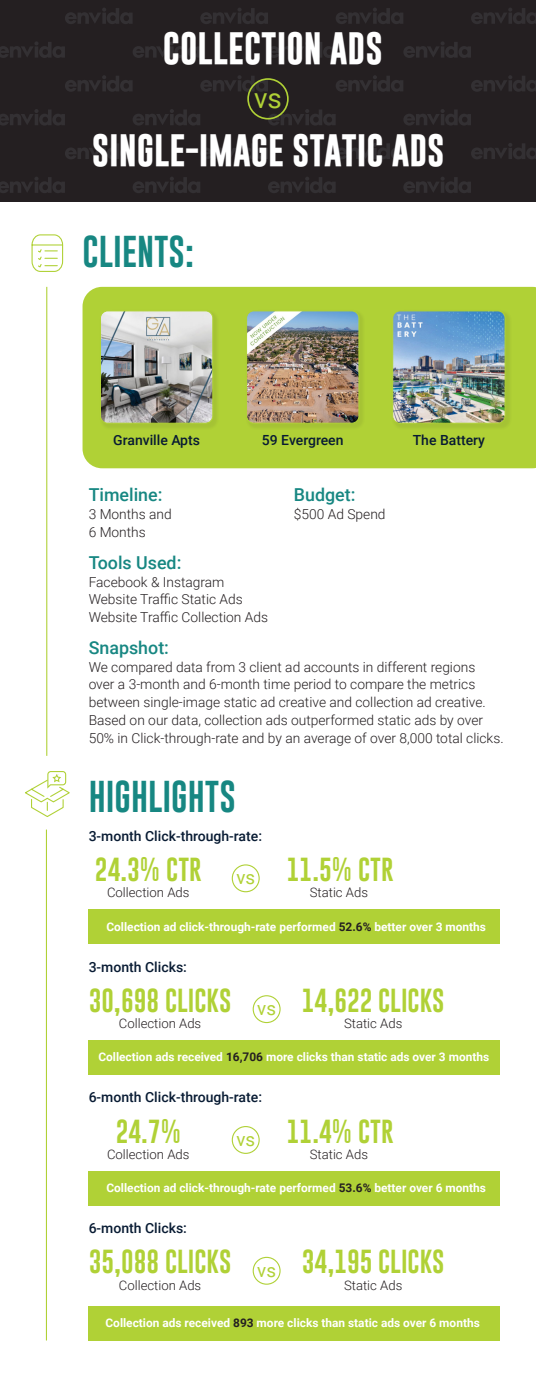
<style>
.page{position:relative;width:536px;height:1386px;background:#fff}
.page>*{position:absolute;margin:0;border:0;box-sizing:border-box;transform-origin:0 0}
.t1{font:700 32.81px "Gobold";color:#fff}
.t2{font:32.55px "Gobold";color:#178782}
.t3{font:27.82px "Roboto";color:#b0d136}
.t4{font:24.32px "Gobold";color:#b0d136}
.t5{font:18.72px "Roboto";color:#b0d136}
.t6{font:500 17.85px "Roboto";color:#178782}
.t7{font:500 14px "Roboto";color:#081b33}
.t8{font:300 13.74px/17.8px "Roboto";color:#241f21}
.t9{font:300 13.12px "Roboto";color:#241f21}
.t10{font:700 11.9px "Roboto";color:#fff}
.s1{color:#241f21}
</style>
<div class="page">
<div style="left:82px;top:287px;width:454px;height:181px;background:#b0d136"></div>
<div style="left:0;top:0;width:536px;height:201px;background:#241f21"></div>
<svg style="left:65px;top:8px;width:68px;height:16px"></svg>
<svg style="left:200px;top:8px;width:68px;height:16px"></svg>
<svg style="left:336px;top:8px;width:67px;height:16px"></svg>
<svg style="left:471px;top:8px;width:65px;height:16px"></svg>
<svg style="left:0;top:42px;width:65px;height:16px"></svg>
<svg style="left:133px;top:42px;width:67px;height:16px"></svg>
<svg style="left:268px;top:42px;width:67px;height:16px"></svg>
<svg style="left:404px;top:42px;width:67px;height:16px"></svg>
<svg style="left:65px;top:75px;width:68px;height:17px"></svg>
<svg style="left:200px;top:75px;width:68px;height:17px"></svg>
<svg style="left:336px;top:75px;width:67px;height:17px"></svg>
<svg style="left:471px;top:75px;width:65px;height:17px"></svg>
<svg style="left:0;top:109px;width:65px;height:16px"></svg>
<svg style="left:133px;top:109px;width:67px;height:16px"></svg>
<svg style="left:268px;top:109px;width:67px;height:16px"></svg>
<svg style="left:403px;top:109px;width:68px;height:16px"></svg>
<svg style="left:65px;top:143px;width:68px;height:16px"></svg>
<svg style="left:200px;top:143px;width:68px;height:16px"></svg>
<svg style="left:336px;top:143px;width:67px;height:16px"></svg>
<svg style="left:471px;top:143px;width:65px;height:16px"></svg>
<svg style="left:0;top:177px;width:65px;height:16px"></svg>
<svg style="left:133px;top:177px;width:67px;height:16px"></svg>
<svg style="left:268px;top:177px;width:67px;height:16px"></svg>
<svg style="left:403px;top:177px;width:68px;height:16px"></svg>
<div style="left:247px;top:78px;width:41px;height:42px;border:2px solid #b0d136;border-radius:50%"></div>
<div style="left:89px;top:910px;width:411px;height:34px;background:#b0d136"></div>
<div style="left:89px;top:1171px;width:411px;height:34px;background:#b0d136"></div>
<div style="left:89px;top:1040px;width:411px;height:35px;background:#b0d136"></div>
<div style="left:89px;top:1306px;width:411px;height:34px;background:#b0d136"></div>
<div style="left:391px;top:309px;width:121px;height:121px;background:#a8c734"></div>
<img style="left:394px;top:313px;width:109px;height:108px">
<div style="left:392px;top:311px;width:113px;height:112px;border:1px solid #b0d136;border-radius:7px"></div>
<div style="left:99px;top:309px;width:121px;height:121px;background:#a8c734"></div>
<img style="left:102px;top:311px;width:109px;height:110px">
<div style="left:100px;top:311px;width:113px;height:112px;border:1px solid #b0d136;border-radius:7px"></div>
<div style="left:245px;top:309px;width:121px;height:121px;background:#a8c734"></div>
<img style="left:248px;top:313px;width:109px;height:108px">
<div style="left:246px;top:311px;width:113px;height:112px;border:1px solid #b0d136;border-radius:7px"></div>
<hr style="left:46px;top:287px;width:1px;height:469px;background:#b0d136">
<svg style="left:31px;top:234px;width:33px;height:38px"></svg>
<svg style="left:25px;top:771px;width:45px;height:46px"></svg>
<hr style="left:46px;top:830px;width:1px;height:510px;background:#b0d136">
<div style="left:232px;top:864px;width:27px;height:28px;border:1px solid #b0d136;border-radius:50%"></div>
<div style="left:232px;top:1126px;width:27px;height:28px;border:1px solid #b0d136;border-radius:50%"></div>
<div style="left:252px;top:995px;width:28px;height:28px;border:1px solid #b0d136;border-radius:50%"></div>
<div style="left:252px;top:1257px;width:28px;height:28px;border:1px solid #b0d136;border-radius:50%"></div>
<p class="t1" style="left:163px;top:27px;width:221px">COLLECTION ADS</p>
<h3 class="t3" style="left:254px;top:79px;width:29px">vs</h3>
<p class="t1" style="left:92px;top:129px;width:354px">SINGLE-IMAGE STATIC ADS</p>
<p class="t2" style="left:82px;top:230px;width:113px">CLIENTS:</p>
<p class="t7" style="left:113px;top:430px;width:88px">Granville Apts</p>
<p class="t7" style="left:262px;top:430px;width:83px">59 Evergreen</p>
<p class="t7" style="left:412px;top:430px;width:74px">The Battery</p>
<p class="t6" style="left:89px;top:483px;width:75px">Timeline:</p>
<p class="t8" style="left:89px;top:505px;width:85px">3 Months and<br>6 Months</p>
<p class="t6" style="left:89px;top:550px;width:94px">Tools Used:</p>
<p class="t8" style="left:89px;top:572px;width:137px">Facebook &amp; Instagram</p>
<p class="t8" style="left:89px;top:590px;width:155px">Website Traffic Static Ads</p>
<p class="t8" style="left:89px;top:608px;width:181px">Website Traffic Collection Ads</p>
<p class="t6" style="left:294px;top:483px;width:63px">Budget:</p>
<p class="t8" style="left:294px;top:505px;width:93px">$500 Ad Spend</p>
<p class="t6" style="left:89px;top:635px;width:82px">Snapshot:</p>
<p class="t8" style="left:89px;top:657px;width:416px">We compared data from 3 client ad accounts in different regions over a 3-month and 6-month time period to compare the metrics between single-image static ad creative and collection ad creative.<br>Based on our data, collection ads outperformed static ads by over 50% in Click-through-rate and by an average of over 8,000 total clicks.</p>
<p class="t2" style="left:89px;top:776px;width:148px">HIGHLIGHTS</p>
<p class="t7" style="left:89px;top:826px;width:175px">3-month Click-through-rate:</p>
<p class="t4" style="left:95px;top:854px;width:108px">24.3% CTR</p>
<p class="t9" style="left:107px;top:883px;width:84px">Collection Ads</p>
<h3 class="t5" style="left:236px;top:865px;width:20px">vs</h3>
<p class="t4" style="left:287px;top:854px;width:108px">11.5% CTR</p>
<p class="t9" style="left:310px;top:883px;width:60px">Static Ads</p>
<p class="t10" style="left:106px;top:918px;width:381px">Collection ad click-through-rate performed <span class="s1">52.6%</span> better over 3 months</p>
<p class="t7" style="left:89px;top:957px;width:100px">3-month Clicks:</p>
<p class="t4" style="left:89px;top:985px;width:144px">30,698 CLICKS</p>
<p class="t9" style="left:119px;top:1014px;width:84px">Collection Ads</p>
<h3 class="t5" style="left:257px;top:995px;width:20px">vs</h3>
<p class="t4" style="left:302px;top:985px;width:144px">14,622 CLICKS</p>
<p class="t9" style="left:344px;top:1014px;width:60px">Static Ads</p>
<p class="t10" style="left:98px;top:1049px;width:392px">Collection ads received <span class="s1">16,706</span> more clicks than static ads over 3 months</p>
<p class="t7" style="left:89px;top:1088px;width:175px">6-month Click-through-rate:</p>
<p class="t4" style="left:116px;top:1115px;width:67px">24.7%</p>
<p class="t9" style="left:107px;top:1145px;width:84px">Collection Ads</p>
<h3 class="t5" style="left:236px;top:1126px;width:20px">vs</h3>
<p class="t4" style="left:287px;top:1115px;width:108px">11.4% CTR</p>
<p class="t9" style="left:310px;top:1145px;width:60px">Static Ads</p>
<p class="t10" style="left:106px;top:1179px;width:381px">Collection ad click-through-rate performed <span class="s1">53.6%</span> better over 6 months</p>
<p class="t7" style="left:89px;top:1218px;width:100px">6-month Clicks:</p>
<p class="t4" style="left:89px;top:1246px;width:144px">35,088 CLICKS</p>
<p class="t9" style="left:119px;top:1276px;width:84px">Collection Ads</p>
<h3 class="t5" style="left:257px;top:1257px;width:20px">vs</h3>
<p class="t4" style="left:302px;top:1246px;width:144px">34,195 CLICKS</p>
<p class="t9" style="left:344px;top:1276px;width:60px">Static Ads</p>
<p class="t10" style="left:105px;top:1315px;width:375px">Collection ads received <span class="s1">893</span> more clicks than static ads over 6 months</p>
</div>
